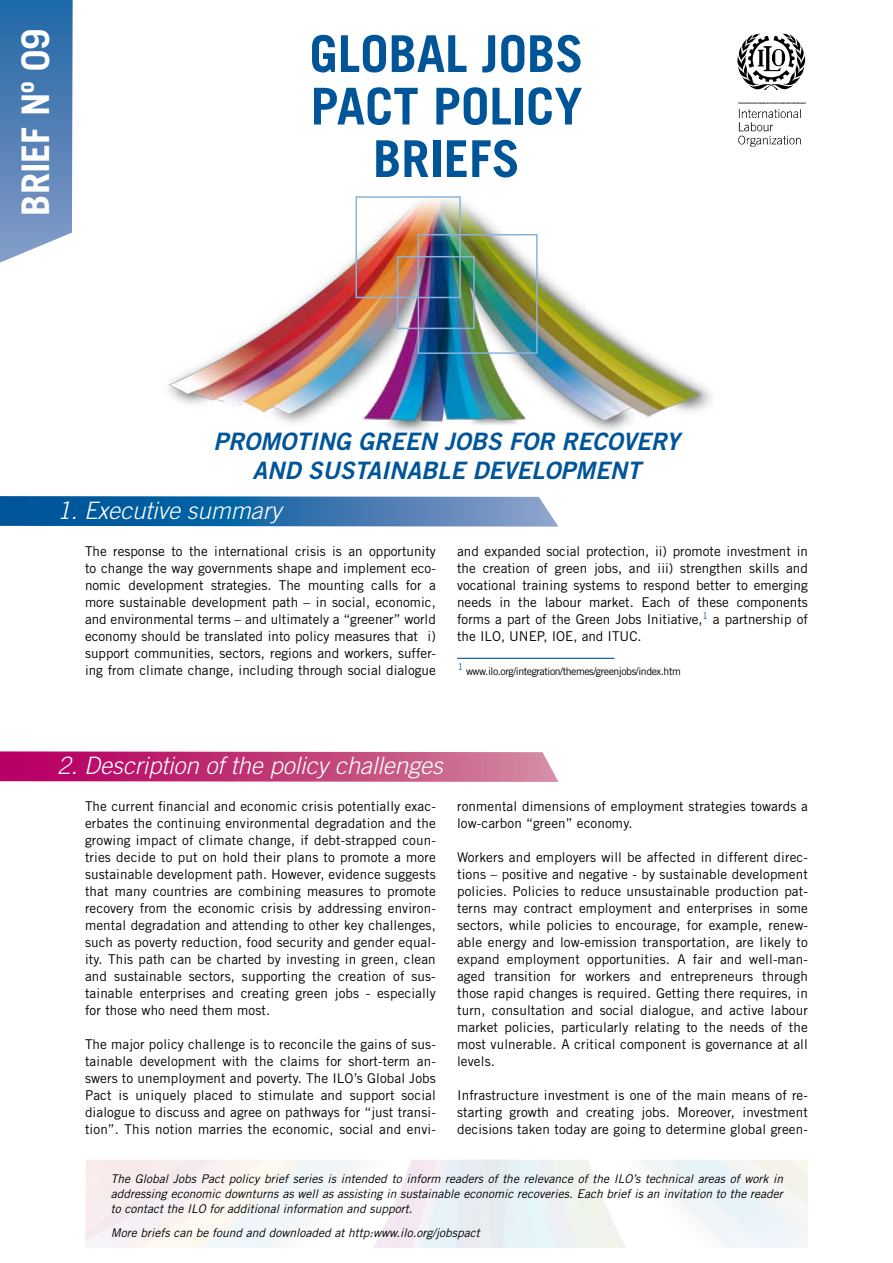
<style>
.page{position:relative;width:893px;height:1263px;background:#fff}
.page>*{position:absolute;margin:0;border:0;box-sizing:border-box;transform-origin:0 0}
.t1{font:700 50.85px/52.5px "Trade Gothic";color:#059;text-align:center}
.t2{font:700 38.1px "Trade Gothic";color:#fff}
.t3{font:italic 24px/28.8px "Trade Gothic Bold Two";color:#059;text-align:center}
.t4{font:italic 300 24px "Trade Gothic";color:#fff}
.t5{font:13.5px/17px "Trade Gothic";letter-spacing:.01em;color:#000;text-align:justify}
.t6{font:italic 12px/15px "Trade Gothic";color:#000;text-align:justify}
.t7{font:10.5px "Trade Gothic";letter-spacing:-.04em;color:#000}
</style>
<div class="page">
<svg style="left:0;top:0;width:73px;height:263px;background:#5b88ba"></svg>
<img style="left:737px;top:33px;width:70px;height:114px">
<img style="left:165px;top:199px;width:547px;height:233px">
<div style="left:418px;top:234px;width:120px;height:120px;border:2px solid #89b3dc"></div>
<div style="left:355px;top:196px;width:106px;height:102px;border:2px solid #89b3dc"></div>
<div style="left:397px;top:256px;width:78px;height:73px;border:2px solid #89b3dc"></div>
<svg style="left:0;top:496px;width:558px;height:31px;background:#3978b0"></svg>
<svg style="left:0;top:751px;width:558px;height:31px;background:#c54681"></svg>
<hr style="left:457px;top:658px;width:157px;height:1px;background:#059">
<h2 class="t2" style="left:12px;top:216px;width:189px;rotate:-90deg">Brief nº 09</h2>
<h1 class="t1" style="left:309px;top:27px;width:275px">GLOBAL JOBS<br>PACT POLICY<br>BRIEFS</h1>
<h3 class="t3" style="left:213px;top:427px;width:468px">PROMOTING GREEN JOBS FOR RECOVERY<br>AND SUSTAINABLE DEVELOPMENT</h3>
<h3 class="t4" style="left:57px;top:496px;width:225px">1. Executive summary</h3>
<p class="t5" style="left:85px;top:542px;width:352px">The response to the international crisis is an opportunity to change the way governments shape and implement eco&shy;nomic development strategies. The mounting calls for a more sustainable development path – in social, economic, and environmental terms – and ultimately a “greener” world economy should be translated into policy measures that i) support communities, sectors, regions and workers, suffer&shy;ing from climate change, including through social dialogue</p>
<p class="t5" style="left:457px;top:542px;width:352px">and expanded social protection, ii) promote investment in the creation of green jobs, and iii) strengthen skills and vocational training systems to respond better to emerging needs in the labour market. Each of these components forms a part of the Green Jobs Initiative,<sup>1</sup> a partnership of the ILO, UNEP, IOE, and ITUC.</p>
<p class="t7" style="left:458px;top:665px;width:225px"><sup>1</sup> www.ilo.org/integration/themes/greenjobs/index.htm</p>
<h3 class="t4" style="left:57px;top:751px;width:387px">2. Description of the policy challenges</h3>
<p class="t5" style="left:85px;top:797px;width:352px">The current financial and economic crisis potentially exac&shy;erbates the continuing environmental degradation and the growing impact of climate change, if debt-strapped coun&shy;tries decide to put on hold their plans to promote a more sustainable development path. However, evidence suggests that many countries are combining measures to promote recovery from the economic crisis by addressing environ&shy;mental degradation and attending to other key challenges, such as poverty reduction, food security and gender equal&shy;ity. This path can be charted by investing in green, clean and sustainable sectors, supporting the creation of sus&shy;tainable enterprises and creating green jobs - especially for those who need them most.</p>
<p class="t5" style="left:85px;top:1036px;width:352px">The major policy challenge is to reconcile the gains of sus&shy;tainable development with the claims for short-term an&shy;swers to unemployment and poverty. The ILO’s Global Jobs Pact is uniquely placed to stimulate and support social dialogue to discuss and agree on pathways for “just transi&shy;tion”. This notion marries the economic, social and envi-</p>
<p class="t5" style="left:457px;top:797px;width:352px">ronmental dimensions of employment strategies towards a low-carbon “green” economy.</p>
<p class="t5" style="left:457px;top:848px;width:352px">Workers and employers will be affected in different direc&shy;tions – positive and negative - by sustainable development policies. Policies to reduce unsustainable production pat&shy;terns may contract employment and enterprises in some sectors, while policies to encourage, for example, renew&shy;able energy and low-emission transportation, are likely to expand employment opportunities. A fair and well-man&shy;aged transition for workers and entrepreneurs through those rapid changes is required. Getting there requires, in turn, consultation and social dialogue, and active labour market policies, particularly relating to the needs of the most vulnerable. A critical component is governance at all levels.</p>
<p class="t5" style="left:457px;top:1087px;width:352px">Infrastructure investment is one of the main means of re&shy;starting growth and creating jobs. Moreover, investment decisions taken today are going to determine global green-</p>
<p class="t6" style="left:111px;top:1171px;width:674px">The Global Jobs Pact policy brief series is intended to inform readers of the relevance of the ILO’s technical areas of work in addressing economic downturns as well as assisting in sustainable economic recoveries. Each brief is an invitation to the reader to contact the ILO for additional information and support.</p>
<p class="t6" style="left:111px;top:1225px;width:370px">More briefs can be found and downloaded at http:www.ilo.org/jobspact</p>
</div>
